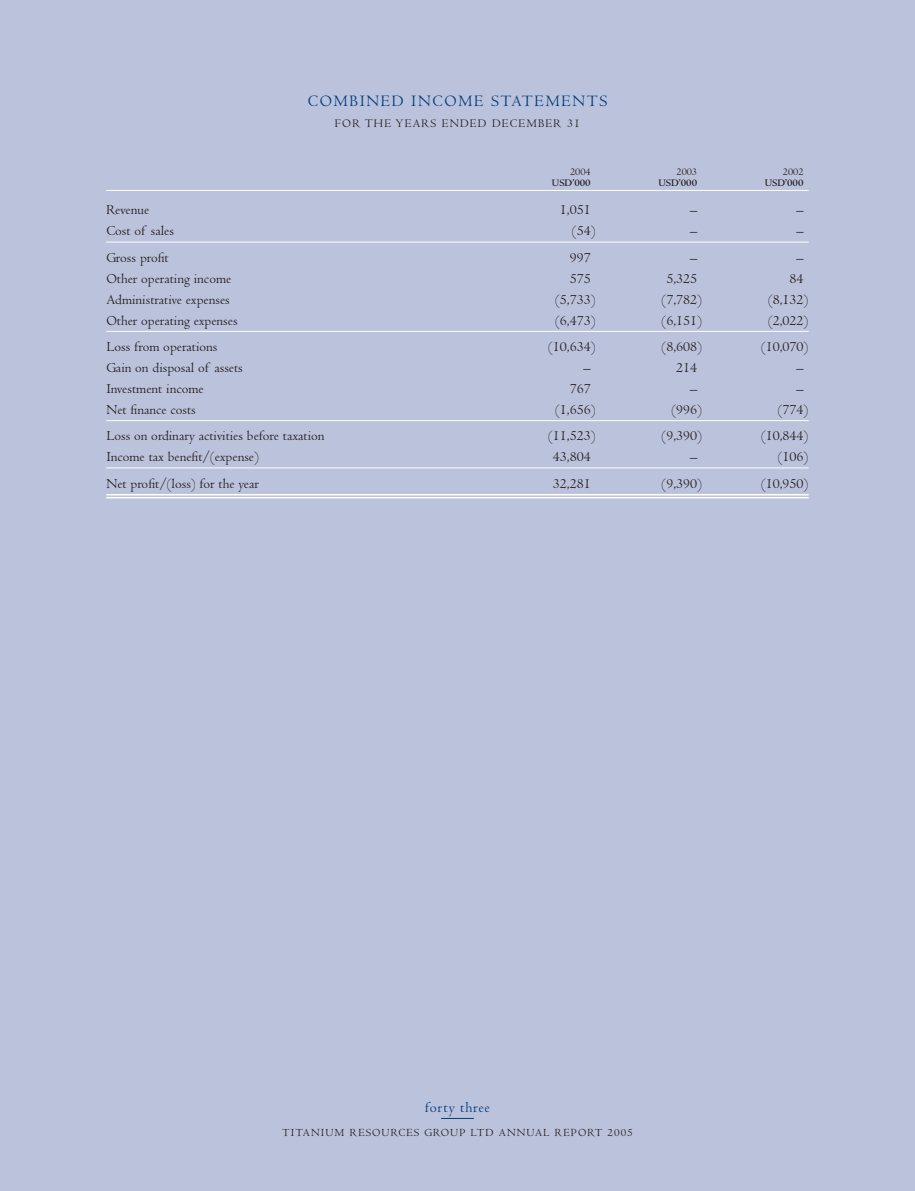
<style>
.page{position:relative;width:915px;height:1191px;background:#fff}
.page>*{position:absolute;margin:0;border:0;box-sizing:border-box;transform-origin:0 0}
.t1{font:16.5px "Centaur";letter-spacing:.1em;color:#013d7d}
.t2{font:15px "Centaur";letter-spacing:.05em;color:#013d7d}
.t3{font:14.25px "Centaur";color:#231f20}
.t4{font:12px "Centaur";letter-spacing:.1em;color:#231f20}
.t5{font:11.25px "Centaur";letter-spacing:.1em;color:#231f20}
.t6{font:700 10.5px "Centaur";color:#231f20}
.t7{font:10.5px "Centaur";color:#231f20}
</style>
<div class="page">
<div style="left:0;top:0;width:914px;height:1190px;background:#bbc2db"></div>
<p class="t1" style="left:307px;top:95px;width:301px">COMBINED INCOME STATEMENTS</p>
<p class="t4" style="left:335px;top:119px;width:246px">FOR THE YEARS ENDED DECEMBER 31</p>
<p class="t7" style="left:570px;top:168px;width:22px">2004</p>
<p class="t7" style="left:676px;top:168px;width:22px">2003</p>
<p class="t7" style="left:782px;top:168px;width:22px">2002</p>
<p class="t6" style="left:551px;top:179px;width:40px">USD’000</p>
<p class="t6" style="left:658px;top:179px;width:40px">USD’000</p>
<p class="t6" style="left:764px;top:179px;width:40px">USD’000</p>
<p class="t3" style="left:106px;top:205px;width:44px">Revenue</p>
<p class="t3" style="left:559px;top:205px;width:32px">1,051</p>
<p class="t3" style="left:689px;top:205px;width:9px">–</p>
<p class="t3" style="left:796px;top:205px;width:9px">–</p>
<p class="t3" style="left:106px;top:226px;width:69px">Cost of sales</p>
<p class="t3" style="left:571px;top:226px;width:25px">(54)</p>
<p class="t3" style="left:689px;top:226px;width:9px">–</p>
<p class="t3" style="left:796px;top:226px;width:9px">–</p>
<p class="t3" style="left:106px;top:252px;width:64px">Gross profit</p>
<p class="t3" style="left:569px;top:252px;width:22px">997</p>
<p class="t3" style="left:689px;top:252px;width:9px">–</p>
<p class="t3" style="left:796px;top:252px;width:9px">–</p>
<p class="t3" style="left:106px;top:273px;width:126px">Other operating income</p>
<p class="t3" style="left:569px;top:273px;width:22px">575</p>
<p class="t3" style="left:666px;top:273px;width:32px">5,325</p>
<p class="t3" style="left:789px;top:273px;width:15px">84</p>
<p class="t3" style="left:106px;top:294px;width:125px">Administrative expenses</p>
<p class="t3" style="left:555px;top:294px;width:42px">(5,733)</p>
<p class="t3" style="left:661px;top:294px;width:42px">(7,782)</p>
<p class="t3" style="left:767px;top:294px;width:42px">(8,132)</p>
<p class="t3" style="left:106px;top:315px;width:133px">Other operating expenses</p>
<p class="t3" style="left:555px;top:315px;width:42px">(6,473)</p>
<p class="t3" style="left:661px;top:315px;width:42px">(6,151)</p>
<p class="t3" style="left:767px;top:315px;width:42px">(2,022)</p>
<p class="t3" style="left:106px;top:341px;width:112px">Loss from operations</p>
<p class="t3" style="left:548px;top:341px;width:49px">(10,634)</p>
<p class="t3" style="left:661px;top:341px;width:42px">(8,608)</p>
<p class="t3" style="left:760px;top:341px;width:49px">(10,070)</p>
<p class="t3" style="left:106px;top:362px;width:138px">Gain on disposal of assets</p>
<p class="t3" style="left:583px;top:362px;width:9px">–</p>
<p class="t3" style="left:675px;top:362px;width:22px">214</p>
<p class="t3" style="left:796px;top:362px;width:9px">–</p>
<p class="t3" style="left:106px;top:383px;width:99px">Investment income</p>
<p class="t3" style="left:569px;top:383px;width:22px">767</p>
<p class="t3" style="left:689px;top:383px;width:9px">–</p>
<p class="t3" style="left:796px;top:383px;width:9px">–</p>
<p class="t3" style="left:106px;top:404px;width:91px">Net finance costs</p>
<p class="t3" style="left:555px;top:404px;width:42px">(1,656)</p>
<p class="t3" style="left:671px;top:404px;width:32px">(996)</p>
<p class="t3" style="left:777px;top:404px;width:32px">(774)</p>
<p class="t3" style="left:106px;top:431px;width:219px">Loss on ordinary activities before taxation</p>
<p class="t3" style="left:548px;top:431px;width:49px">(11,523)</p>
<p class="t3" style="left:661px;top:431px;width:42px">(9,390)</p>
<p class="t3" style="left:760px;top:431px;width:49px">(10,844)</p>
<p class="t3" style="left:106px;top:452px;width:154px">Income tax benefit/(expense)</p>
<p class="t3" style="left:552px;top:452px;width:39px">43,804</p>
<p class="t3" style="left:689px;top:452px;width:9px">–</p>
<p class="t3" style="left:777px;top:452px;width:32px">(106)</p>
<p class="t3" style="left:106px;top:478px;width:154px">Net profit/(loss) for the year</p>
<p class="t3" style="left:552px;top:478px;width:39px">32,281</p>
<p class="t3" style="left:661px;top:478px;width:42px">(9,390)</p>
<p class="t3" style="left:760px;top:478px;width:49px">(10,950)</p>
<p class="t2" style="left:424px;top:1101px;width:67px">forty three</p>
<p class="t5" style="left:282px;top:1128px;width:352px">TITANIUM RESOURCES GROUP LTD ANNUAL REPORT 2005</p>
</div>
